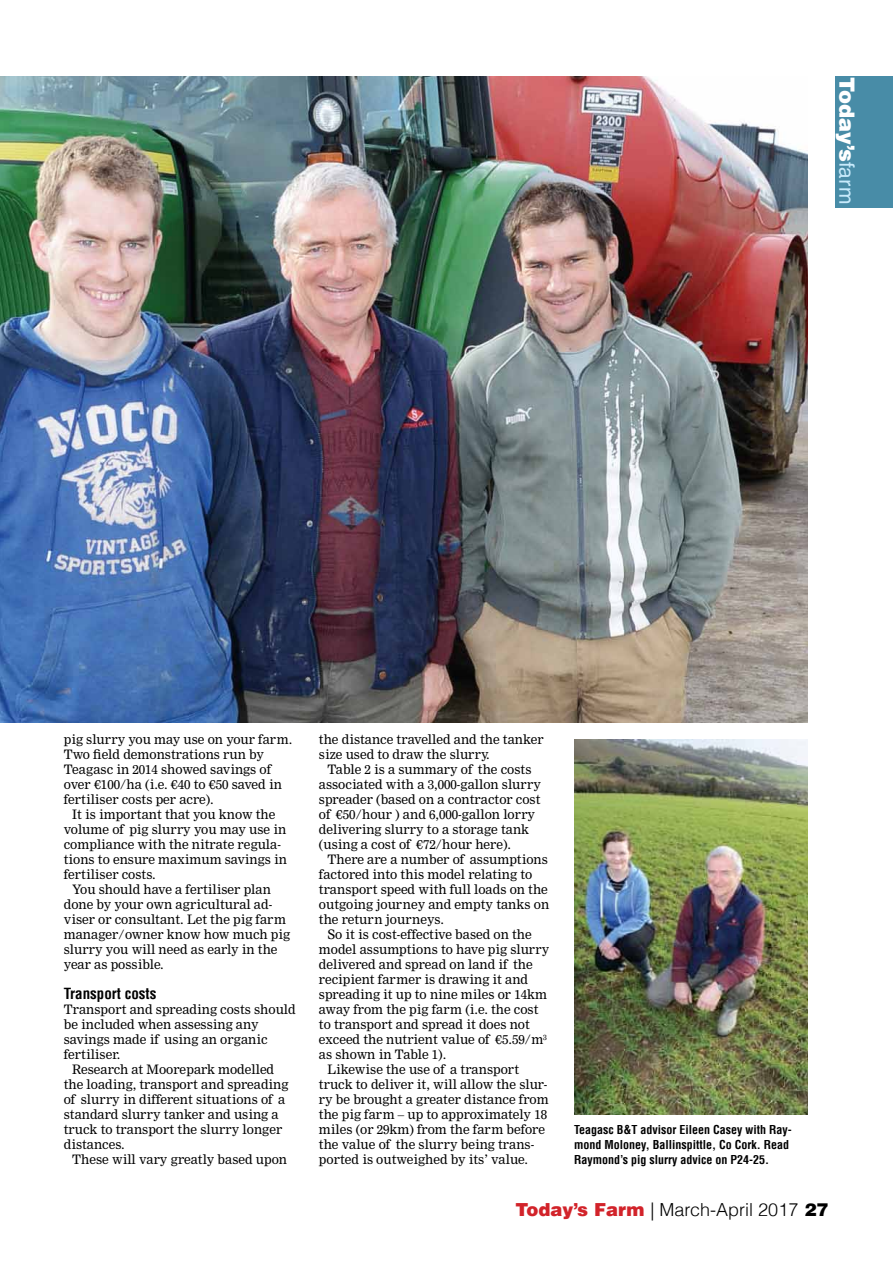
<style>
.page{position:relative;width:893px;height:1263px;background:#fff}
.page>*{position:absolute;margin:0;border:0;box-sizing:border-box;transform-origin:0 0}
.t1{font:900 21px "Helvetica LT";color:#fff}
.t2{font:300 18px "Helvetica LT";color:#000}
.t3{font:700 condensed 15px "Helvetica LT";color:#000}
.t4{font:12.75px/15px "Nimrod";color:#000}
.t5{font:700 condensed 12px/15px "Helvetica LT";color:#000}
.s1{font-weight:400;color:#c7eafb}
.s2{font-weight:900;color:#d2232a}
.s3{font-weight:900}
</style>
<div class="page">
<div style="left:836px;top:77px;width:57px;height:131px;background:#488ca7"></div>
<img style="left:0;top:77px;width:808px;height:646px">
<img style="left:574px;top:740px;width:234px;height:374px">
<h1 class="t1" style="left:861px;top:77px;width:128px;rotate:90deg">Today’s<span class="s1">farm</span></h1>
<p class="t4" style="left:64px;top:732px;width:230px">pig slurry you may use on your farm.<br>Two field demonstrations run by<br>Teagasc in 2014 showed savings of over €100/ha (i.e. €40 to €50 saved in fertiliser costs per acre).</p>
<p class="t4" style="left:64px;top:807px;width:225px;text-indent:9px">It is important that you know the volume of pig slurry you may use in compliance with the nitrate regula&shy;tions to ensure maximum savings in fertiliser costs.</p>
<p class="t4" style="left:64px;top:882px;width:228px;text-indent:9px">You should have a fertiliser plan done by your own agricultural ad&shy;viser or consultant. Let the pig farm manager/owner know how much pig slurry you will need as early in the year as possible.</p>
<p class="t3" style="left:64px;top:984px;width:94px">Transport costs</p>
<p class="t4" style="left:64px;top:1002px;width:233px">Transport and spreading costs should</p>
<p class="t4" style="left:64px;top:1017px;width:197px">be included when assessing any</p>
<p class="t4" style="left:64px;top:1032px;width:205px">savings made if using an organic</p>
<p class="t4" style="left:64px;top:1047px;width:58px">fertiliser.</p>
<p class="t4" style="left:72px;top:1062px;width:203px">Research at Moorepark modelled</p>
<p class="t4" style="left:64px;top:1077px;width:226px">the loading, transport and spreading</p>
<p class="t4" style="left:64px;top:1092px;width:223px">of slurry in different situations of a</p>
<p class="t4" style="left:64px;top:1107px;width:216px">standard slurry tanker and using a</p>
<p class="t4" style="left:64px;top:1122px;width:220px">truck to transport the slurry longer</p>
<p class="t4" style="left:64px;top:1137px;width:63px">distances.</p>
<p class="t4" style="left:72px;top:1152px;width:216px">These will vary greatly based upon</p>
<p class="t4" style="left:319px;top:732px;width:226px">the distance travelled and the tanker size used to draw the slurry.</p>
<p class="t4" style="left:319px;top:762px;width:224px;text-indent:9px">Table 2 is a summary of the costs associated with a 3,000-gallon slurry spreader (based on a contractor cost of €50/hour ) and 6,000-gallon lorry delivering slurry to a storage tank (using a cost of €72/hour here).</p>
<p class="t4" style="left:319px;top:852px;width:232px;text-indent:9px">There are a number of assumptions factored into this model relating to transport speed with full loads on the outgoing journey and empty tanks on the return journeys.</p>
<p class="t4" style="left:327px;top:927px;width:206px">So it is cost-effective based on the</p>
<p class="t4" style="left:319px;top:942px;width:232px">model assumptions to have pig slurry</p>
<p class="t4" style="left:319px;top:957px;width:215px">delivered and spread on land if the</p>
<p class="t4" style="left:319px;top:972px;width:211px">recipient farmer is drawing it and</p>
<p class="t4" style="left:319px;top:987px;width:230px">spreading it up to nine miles or 14km</p>
<p class="t4" style="left:319px;top:1002px;width:221px">away from the pig farm (i.e. the cost</p>
<p class="t4" style="left:319px;top:1017px;width:212px">to transport and spread it does not</p>
<p class="t4" style="left:319px;top:1032px;width:230px">exceed the nutrient value of €5.59/m<sup>3</sup></p>
<p class="t4" style="left:319px;top:1047px;width:129px">as shown in Table 1).</p>
<p class="t4" style="left:327px;top:1062px;width:193px">Likewise the use of a transport</p>
<p class="t4" style="left:319px;top:1077px;width:230px">truck to deliver it, will allow the slur-</p>
<p class="t4" style="left:319px;top:1092px;width:231px">ry be brought a greater distance from</p>
<p class="t4" style="left:319px;top:1107px;width:230px">the pig farm – up to approximately 18</p>
<p class="t4" style="left:319px;top:1122px;width:228px">miles (or 29km) from the farm before</p>
<p class="t4" style="left:319px;top:1137px;width:217px">the value of the slurry being trans-</p>
<p class="t4" style="left:319px;top:1152px;width:211px">ported is outweighed by its’ value.</p>
<p class="t5" style="left:574px;top:1122px;width:219px">Teagasc B&amp;T advisor Eileen Casey with Ray&shy;mond Moloney, Ballinspittle, Co Cork. Read<br>Raymond’s pig slurry advice on P24-25.</p>
<h2 class="t2" style="left:515px;top:1199px;width:314px"><span class="s2">Today’s Farm</span> | March-April 2017 <span class="s3">27</span></h2>
</div>
